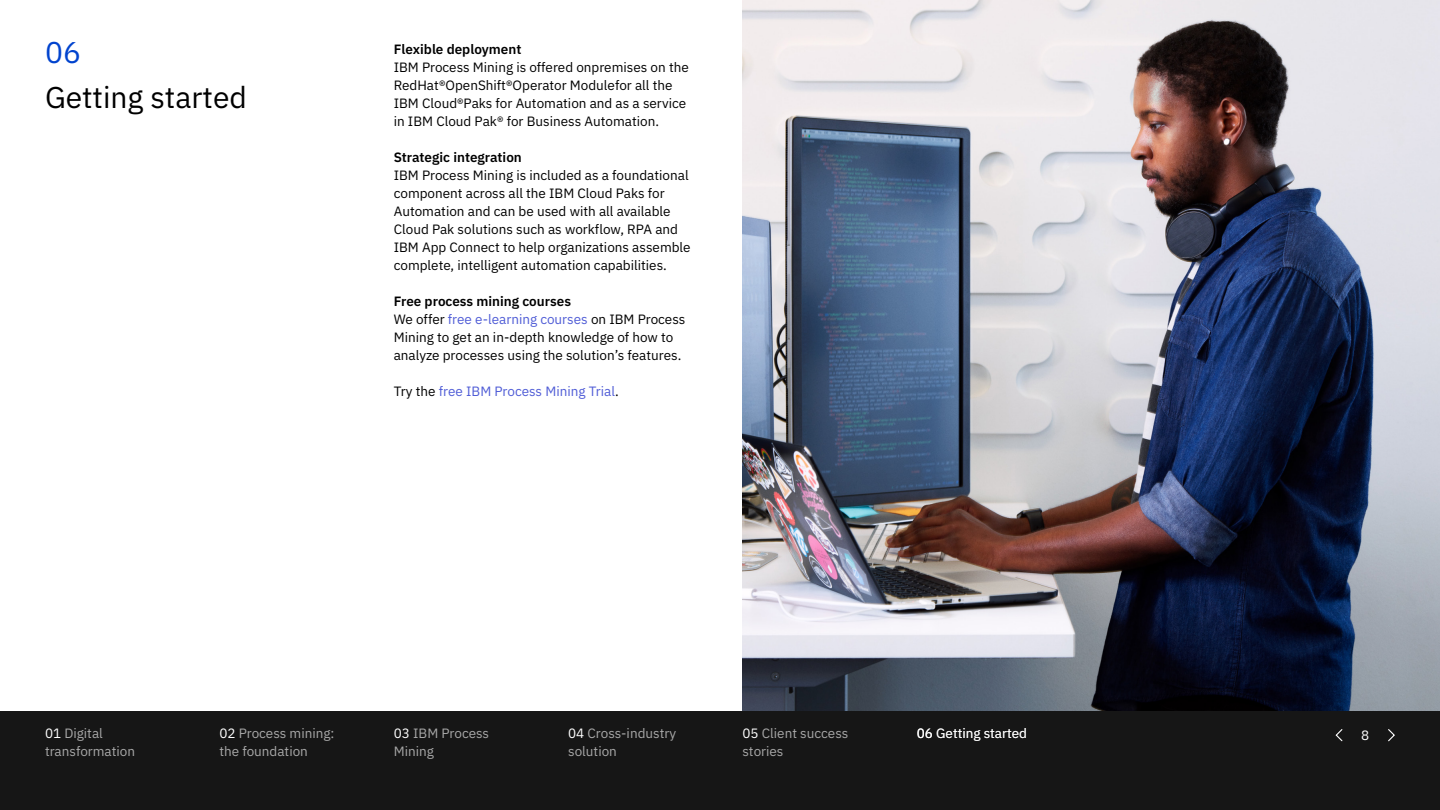
<style>
.page{position:relative;width:1440px;height:810px;background:#fff}
.page>*{position:absolute;margin:0;border:0;box-sizing:border-box;transform-origin:0 0}
.t1{font:30px "IBM Plex Sans";color:#000}
.t2{font:30px "IBM Plex Sans";color:#0043ce}
.t3{font:13.5px/18px "IBM Plex Sans";color:#000}
.t4{font:13.5px/18px "IBM Plex Sans";color:#a8a8a8}
.t5{font:600 13.5px "IBM Plex Sans";color:#000}
.t6{font:13.5px "IBM Plex Sans";color:#4f5cd6}
.t7{font:13.5px "IBM Plex Sans";color:#fff}
.s1{font-weight:600}
.s2{color:#4f5cd6}
.s3{color:#000}
.s4{color:#fff}
</style>
<div class="page">
<div style="left:0;top:711px;width:1440px;height:99px;background:#161616"></div>
<svg style="left:1335px;top:729px;width:8px;height:13px"></svg>
<svg style="left:1388px;top:729px;width:7px;height:13px"></svg>
<img style="left:742px;top:0;width:698px;height:711px">
<h1 class="t2" style="left:45px;top:29px;width:37px">06</h1>
<h1 class="t1" style="left:45px;top:74px;width:203px">Getting started</h1>
<p class="t5" style="left:394px;top:39px;width:129px">Flexible deployment</p>
<p class="t3" style="left:394px;top:57px;width:297px">IBM Process Mining is offered onpremises on the RedHat®OpenShift®Operator Modulefor all the IBM Cloud®Paks for Automation and as a service in IBM Cloud Pak® for Business Automation.</p>
<p class="t5" style="left:394px;top:147px;width:130px">Strategic integration</p>
<p class="t3" style="left:394px;top:165px;width:298px">IBM Process Mining is included as a foundational component across all the IBM Cloud Paks for Automation and can be used with all available Cloud Pak solutions such as workflow, RPA and IBM App Connect to help organizations assemble complete, intelligent automation capabilities.</p>
<p class="t3" style="left:394px;top:291px;width:293px"><span class="s1">Free process mining courses<br></span>We offer <span class="s2">free e-learning courses</span> on IBM Process Mining to get an in-depth knowledge of how to analyze processes using the solution’s features.</p>
<p class="t6" style="left:394px;top:381px;width:227px"><span class="s3">Try the</span> free IBM Process Mining Trial<span class="s3">.</span></p>
<p class="t7" style="left:917px;top:723px;width:112px">06 Getting started</p>
<p class="t4" style="left:45px;top:723px;width:92px"><span class="s4">01</span> Digital transformation</p>
<p class="t4" style="left:219px;top:723px;width:117px"><span class="s4">02</span> Process mining: the foundation</p>
<p class="t4" style="left:568px;top:723px;width:110px"><span class="s4">04</span> Cross-industry solution</p>
<p class="t4" style="left:743px;top:723px;width:107px"><span class="s4">05</span> Client success stories</p>
<p class="t4" style="left:394px;top:723px;width:97px"><span class="s4">03</span> IBM Process<br>Mining</p>
<p class="t7" style="left:1361px;top:724px;width:10px">8</p>
</div>
